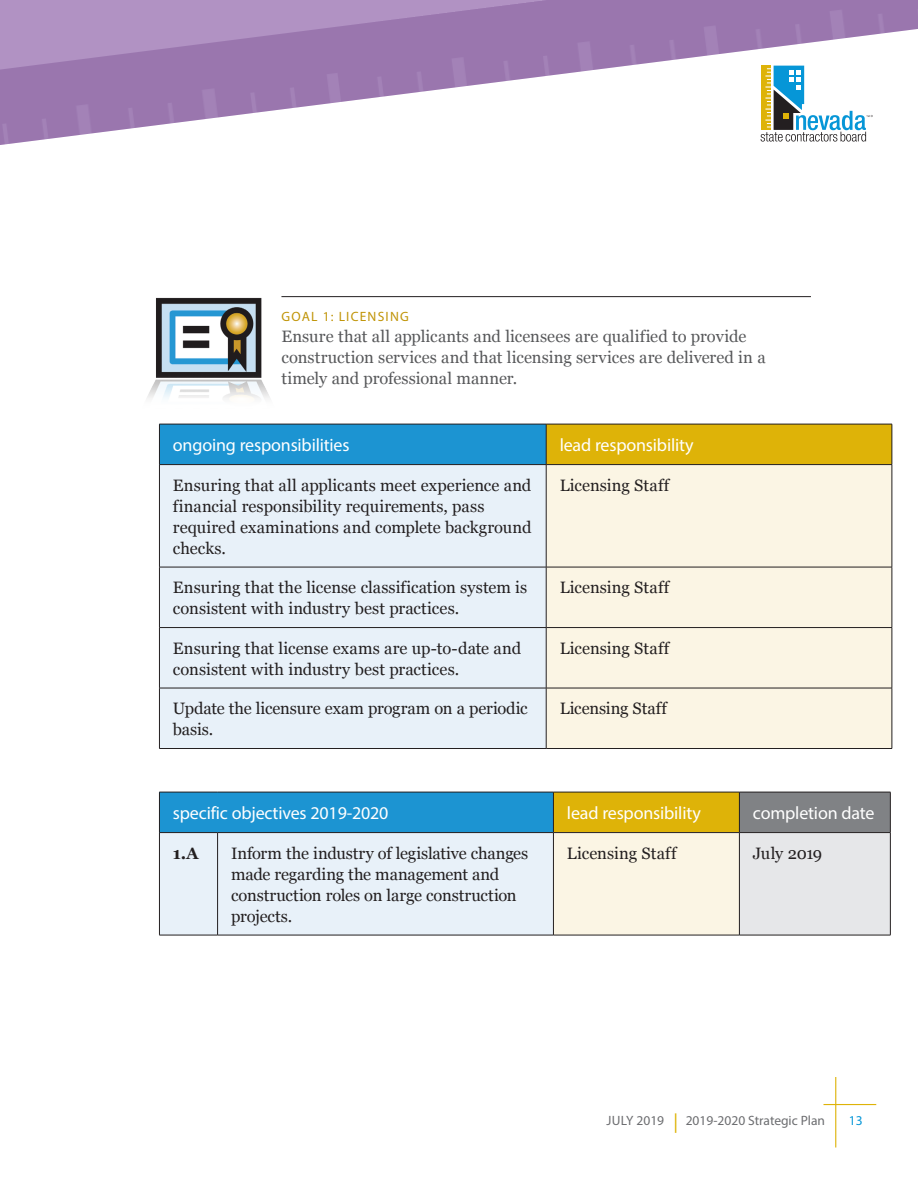
<style>
.page{position:relative;width:918px;height:1188px;background:#fff}
.page>*{position:absolute;margin:0;border:0;box-sizing:border-box;transform-origin:0 0}
.table_title{font:18px "Myriad Pro";letter-spacing:-.01em;color:#fff}
.body_text{font:16.5px/21px "Georgia";color:#231f20}
.body_text-2{font:16.5px/21px "Georgia";color:#57585a}
.body_text-3{font:16.5px "Georgia";letter-spacing:-.02em;color:#231f20}
.body_text-4{font:700 16.5px "Georgia";color:#231f20}
.t1{font:13.5px "Myriad Pro";color:#6c6d70}
.goal{font:13.5px "Myriad Pro";letter-spacing:.09em;color:#c09407}
.t2{font:13.5px "Myriad Pro";color:#0696d7}
.s1{font-size:19.5px;color:#deb308}
</style>
<div class="page">
<hr style="left:823px;top:1104px;width:53px;height:1px;background:#deb308">
<hr style="left:835px;top:1077px;width:1px;height:71px;background:#deb308">
<img style="left:147px;top:297px;width:150px;height:127px">
<div style="left:159px;top:424px;width:387px;height:41px;background:#1c94d2"></div>
<div style="left:546px;top:424px;width:346px;height:41px;background:#deb308"></div>
<div style="left:160px;top:465px;width:386px;height:283px;background:#e8f1f9"></div>
<div style="left:547px;top:465px;width:345px;height:283px;background:#fbf5e4"></div>
<hr style="left:159px;top:424px;width:387px;height:1px;background:#231f20">
<hr style="left:159px;top:424px;width:1px;height:40px;background:#231f20">
<hr style="left:546px;top:424px;width:346px;height:1px;background:#231f20">
<hr style="left:546px;top:424px;width:1px;height:40px;background:#231f20">
<hr style="left:892px;top:424px;width:1px;height:40px;background:#231f20">
<hr style="left:159px;top:464px;width:387px;height:1px;background:#231f20">
<hr style="left:159px;top:465px;width:1px;height:102px;background:#231f20">
<hr style="left:546px;top:464px;width:346px;height:1px;background:#231f20">
<hr style="left:546px;top:465px;width:1px;height:102px;background:#231f20">
<hr style="left:892px;top:465px;width:1px;height:102px;background:#231f20">
<hr style="left:159px;top:567px;width:387px;height:1px;background:#231f20">
<hr style="left:159px;top:567px;width:1px;height:60px;background:#231f20">
<hr style="left:546px;top:567px;width:346px;height:1px;background:#231f20">
<hr style="left:546px;top:567px;width:1px;height:60px;background:#231f20">
<hr style="left:892px;top:567px;width:1px;height:60px;background:#231f20">
<hr style="left:159px;top:627px;width:387px;height:1px;background:#231f20">
<hr style="left:159px;top:628px;width:1px;height:60px;background:#231f20">
<hr style="left:546px;top:627px;width:346px;height:1px;background:#231f20">
<hr style="left:546px;top:628px;width:1px;height:60px;background:#231f20">
<hr style="left:892px;top:628px;width:1px;height:60px;background:#231f20">
<hr style="left:159px;top:688px;width:387px;height:1px;background:#231f20">
<hr style="left:159px;top:688px;width:1px;height:60px;background:#231f20">
<hr style="left:546px;top:688px;width:346px;height:1px;background:#231f20">
<hr style="left:546px;top:688px;width:1px;height:60px;background:#231f20">
<hr style="left:892px;top:688px;width:1px;height:60px;background:#231f20">
<hr style="left:159px;top:748px;width:387px;height:1px;background:#231f20">
<hr style="left:546px;top:748px;width:346px;height:1px;background:#231f20">
<div style="left:159px;top:792px;width:394px;height:41px;background:#1c94d2"></div>
<div style="left:553px;top:792px;width:186px;height:41px;background:#deb308"></div>
<div style="left:739px;top:792px;width:151px;height:41px;background:#808285"></div>
<div style="left:160px;top:833px;width:393px;height:102px;background:#e8f1f9"></div>
<div style="left:553px;top:833px;width:186px;height:102px;background:#fbf5e4"></div>
<div style="left:739px;top:833px;width:151px;height:102px;background:#e6e7e9"></div>
<hr style="left:159px;top:792px;width:59px;height:1px;background:#231f20">
<hr style="left:159px;top:792px;width:1px;height:40px;background:#231f20">
<hr style="left:218px;top:792px;width:335px;height:1px;background:#231f20">
<hr style="left:553px;top:792px;width:186px;height:1px;background:#231f20">
<hr style="left:553px;top:792px;width:1px;height:40px;background:#231f20">
<hr style="left:739px;top:792px;width:152px;height:1px;background:#231f20">
<hr style="left:739px;top:792px;width:1px;height:40px;background:#231f20">
<hr style="left:890px;top:792px;width:1px;height:40px;background:#231f20">
<hr style="left:159px;top:832px;width:59px;height:1px;background:#231f20">
<hr style="left:159px;top:833px;width:1px;height:102px;background:#231f20">
<hr style="left:218px;top:832px;width:335px;height:1px;background:#231f20">
<hr style="left:217px;top:833px;width:1px;height:102px;background:#231f20">
<hr style="left:553px;top:832px;width:186px;height:1px;background:#231f20">
<hr style="left:553px;top:833px;width:1px;height:102px;background:#231f20">
<hr style="left:739px;top:832px;width:152px;height:1px;background:#231f20">
<hr style="left:739px;top:833px;width:1px;height:102px;background:#231f20">
<hr style="left:890px;top:833px;width:1px;height:102px;background:#231f20">
<hr style="left:159px;top:935px;width:59px;height:1px;background:#231f20">
<hr style="left:218px;top:935px;width:335px;height:1px;background:#231f20">
<hr style="left:553px;top:935px;width:186px;height:1px;background:#231f20">
<hr style="left:739px;top:935px;width:152px;height:1px;background:#231f20">
<hr style="left:281px;top:296px;width:530px;height:1px;background:#231f20">
<img style="left:0;top:0;width:918px;height:145px">
<p class="goal" style="left:282px;top:308px;width:129px">GOAL 1: LICENSING</p>
<p class="body_text-2" style="left:281px;top:326px;width:486px">Ensure that all applicants and licensees are qualified to provide construction services and that licensing services are delivered in a timely and professional manner.</p>
<p class="table_title" style="left:173px;top:434px;width:178px">ongoing responsibilities</p>
<p class="table_title" style="left:560px;top:434px;width:135px">lead responsibility</p>
<p class="body_text" style="left:173px;top:475px;width:360px">Ensuring that all applicants meet experience and financial responsibility requirements, pass required examinations and complete background checks.</p>
<p class="body_text" style="left:560px;top:475px;width:111px">Licensing Staff</p>
<p class="body_text" style="left:173px;top:577px;width:356px">Ensuring that the license classification system is consistent with industry best practices.</p>
<p class="body_text" style="left:560px;top:577px;width:111px">Licensing Staff</p>
<p class="body_text" style="left:173px;top:638px;width:350px">Ensuring that license exams are up-to-date and consistent with industry best practices.</p>
<p class="body_text" style="left:560px;top:638px;width:111px">Licensing Staff</p>
<p class="body_text" style="left:173px;top:698px;width:356px">Update the licensure exam program on a periodic basis.</p>
<p class="body_text" style="left:560px;top:698px;width:109px">Licensing Staff</p>
<p class="table_title" style="left:173px;top:802px;width:217px">specific objectives 2019-2020</p>
<p class="table_title" style="left:567px;top:802px;width:135px">lead responsibility</p>
<p class="table_title" style="left:753px;top:802px;width:123px">completion date</p>
<p class="body_text-4" style="left:173px;top:842px;width:27px">1.A</p>
<p class="body_text" style="left:231px;top:843px;width:299px">Inform the industry of legislative changes made regarding the management and construction roles on large construction projects.</p>
<p class="body_text" style="left:567px;top:843px;width:111px">Licensing Staff</p>
<p class="body_text-3" style="left:753px;top:843px;width:71px">July 2019</p>
<p class="t1" style="left:606px;top:1112px;width:220px">JULY 2019 <span class="s1">|</span> 2019-2020 Strategic Plan</p>
<p class="t2" style="left:849px;top:1112px;width:15px">13</p>
</div>
